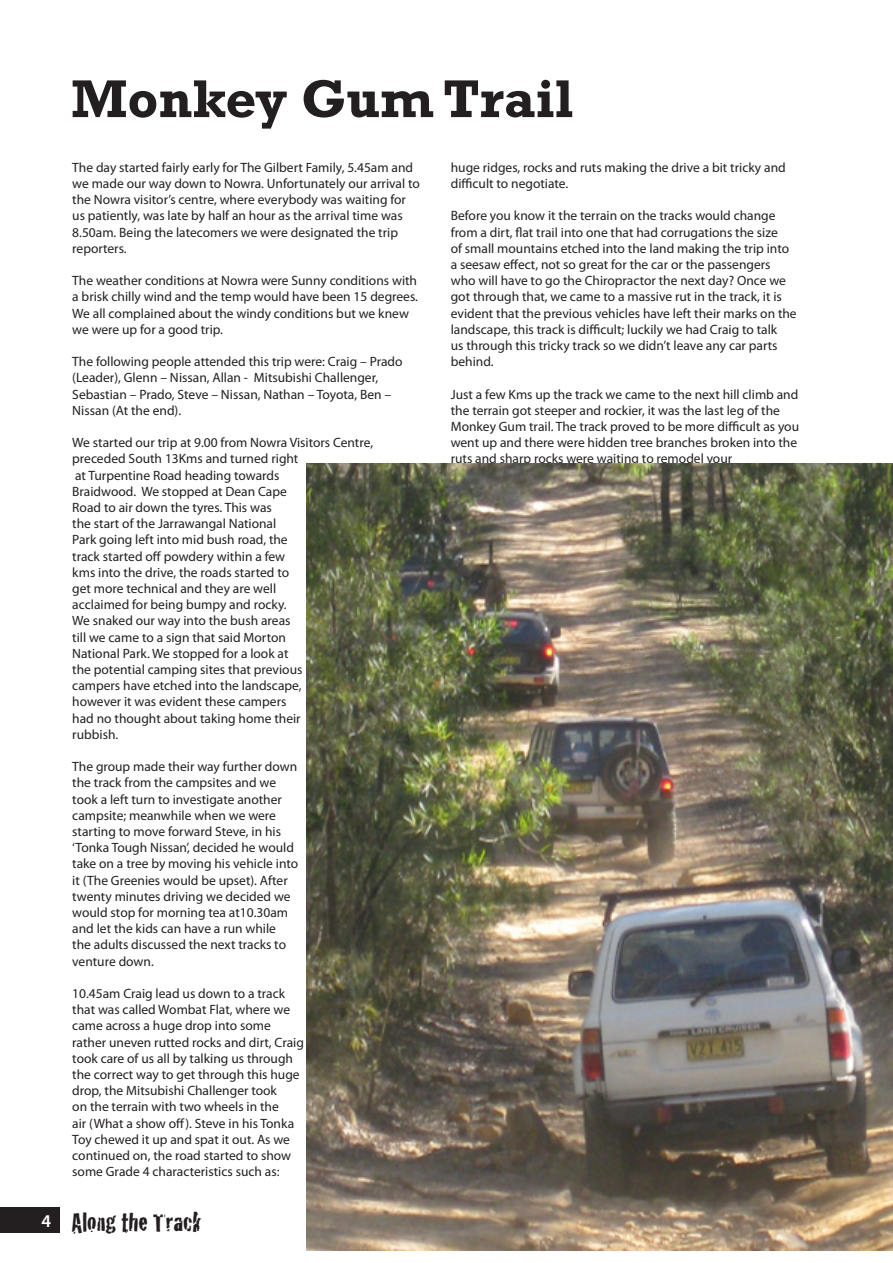
<style>
.page{position:relative;width:893px;height:1263px;background:#fff}
.page>*{position:absolute;margin:0;border:0;box-sizing:border-box;transform-origin:0 0}
.t1{font:700 54px "Rockwell";color:#231f20}
.t2{font:27px "Cracked";color:#231f20}
.t3{font:13.5px/16.2px "Myriad Pro";color:#231f20}
</style>
<div class="page">
<img style="left:306px;top:463px;width:587px;height:787px">
<div style="left:0;top:1208px;width:60px;height:25px;background:#231f20"></div>
<p class="t1" style="left:71px;top:66px;width:504px">Monkey Gum Trail</p>
<p class="t3" style="left:72px;top:159px;width:349px">The day started fairly early for The Gilbert Family, 5.45am and we made our way down to Nowra. Unfortunately our arrival to the Nowra visitor’s centre, where everybody was waiting for us patiently, was late by half an hour as the arrival time was 8.50am. Being the latecomers we were designated the trip reporters.</p>
<p class="t3" style="left:72px;top:272px;width:347px">The weather conditions at Nowra were Sunny conditions with a brisk chilly wind and the temp would have been 15 degrees.<br>We all complained about the windy conditions but we knew we were up for a good trip.</p>
<p class="t3" style="left:72px;top:353px;width:332px">The following people attended this trip were: Craig – Prado (Leader), Glenn – Nissan, Allan - Mitsubishi Challenger, Sebastian – Prado, Steve – Nissan, Nathan – Toyota, Ben – Nissan (At the end).</p>
<p class="t3" style="left:72px;top:434px;width:302px">We started our trip at 9.00 from Nowra Visitors Centre,</p>
<p class="t3" style="left:72px;top:450px;width:228px">preceded South 13Kms and turned right</p>
<p class="t3" style="left:72px;top:467px;width:232px">at Turpentine Road heading towards Braidwood. We stopped at Dean Cape Road to air down the tyres. This was<br>the start of the Jarrawangal National Park going left into mid bush road, the track started off powdery within a few kms into the drive, the roads started to get more technical and they are well acclaimed for being bumpy and rocky.<br>We snaked our way into the bush areas till we came to a sign that said Morton National Park. We stopped for a look at the potential camping sites that previous campers have etched into the landscape, however it was evident these campers had no thought about taking home their rubbish.</p>
<p class="t3" style="left:72px;top:758px;width:228px">The group made their way further down the track from the campsites and we took a left turn to investigate another campsite; meanwhile when we were starting to move forward Steve, in his ‘Tonka Tough Nissan’, decided he would take on a tree by moving his vehicle into it (The Greenies would be upset). After twenty minutes driving we decided we would stop for morning tea at10.30am and let the kids can have a run while<br>the adults discussed the next tracks to venture down.</p>
<p class="t3" style="left:72px;top:985px;width:233px">10.45am Craig lead us down to a track that was called Wombat Flat, where we came across a huge drop into some rather uneven rutted rocks and dirt, Craig took care of us all by talking us through the correct way to get through this huge drop, the Mitsubishi Challenger took<br>on the terrain with two wheels in the<br>air (What a show off). Steve in his Tonka Toy chewed it up and spat it out. As we continued on, the road started to show some Grade 4 characteristics such as:</p>
<p class="t3" style="left:451px;top:159px;width:337px">huge ridges, rocks and ruts making the drive a bit tricky and difficult to negotiate.</p>
<p class="t3" style="left:451px;top:207px;width:347px">Before you know it the terrain on the tracks would change from a dirt, flat trail into one that had corrugations the size<br>of small mountains etched into the land making the trip into a seesaw effect, not so great for the car or the passengers who will have to go the Chiropractor the next day? Once we got through that, we came to a massive rut in the track, it is evident that the previous vehicles have left their marks on the landscape, this track is difficult; luckily we had Craig to talk<br>us through this tricky track so we didn’t leave any car parts behind.</p>
<p class="t3" style="left:451px;top:386px;width:350px">Just a few Kms up the track we came to the next hill climb and the terrain got steeper and rockier, it was the last leg of the Monkey Gum trail. The track proved to be more difficult as you went up and there were hidden tree branches broken into the ruts and sharp rocks were waiting to remodel your</p>
<h2 class="t2" style="left:41px;top:1201px;width:162px"><sup>4</sup> Along the Track</h2>
</div>
